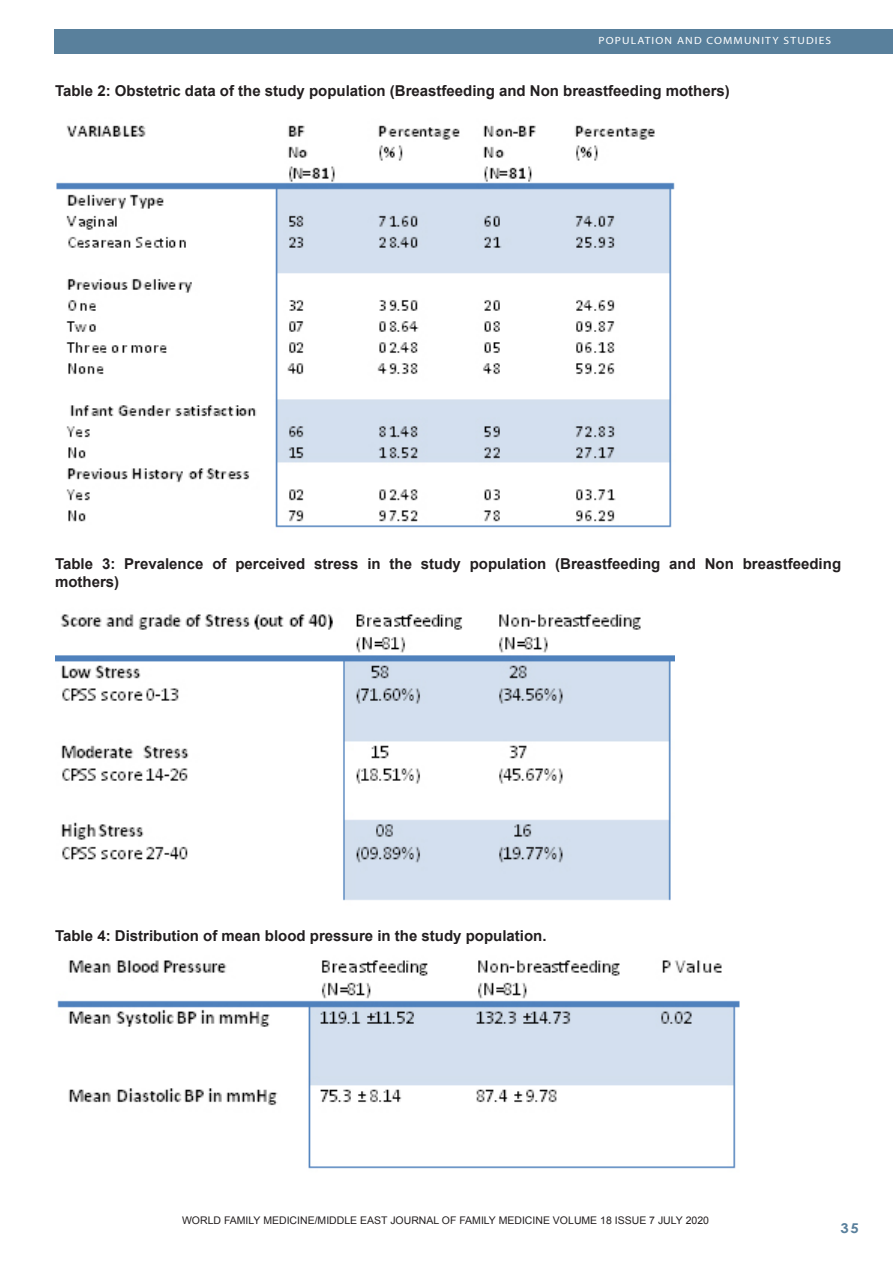
<style>
.page{position:relative;width:893px;height:1263px;background:#fff}
.page>*{position:absolute;margin:0;border:0;box-sizing:border-box;transform-origin:0 0}
.Footnote_Text{font:700 15px/18px "Arial";color:#231f20}
.t1{font:700 13.5px "Century Gothic";color:#59809c;scale:1.1 1}
.Footnote_Text-2{font:10.5px "Arial";color:#231f20}
.t2{font:10.5px "Myriad";letter-spacing:.1em;color:#fff;scale:1.1 1}
</style>
<div class="page">
<div style="left:54px;top:30px;width:839px;height:24px;background:#59809c"></div>
<img style="left:56px;top:125px;width:619px;height:403px">
<img style="left:55px;top:614px;width:620px;height:287px">
<img style="left:57px;top:960px;width:683px;height:209px">
<p class="t2" style="left:598px;top:35px;width:213px">POPULATION AND COMMUNITY STUDIES</p>
<p class="Footnote_Text" style="left:55px;top:83px;width:676px">Table 2: Obstetric data of the study population (Breastfeeding and Non breastfeeding mothers)</p>
<p class="Footnote_Text" style="left:55px;top:555px;width:787px">Table 3: Prevalence of perceived stress in the study population (Breastfeeding and Non breastfeeding mothers)</p>
<p class="Footnote_Text" style="left:55px;top:927px;width:493px">Table 4: Distribution of mean blood pressure in the study population.</p>
<p class="Footnote_Text-2" style="left:182px;top:1214px;width:528px">WORLD FAMILY MEDICINE/MIDDLE EAST JOURNAL OF FAMILY MEDICINE VOLUME 18 ISSUE 7 JULY 2020</p>
<p class="t1" style="left:840px;top:1218px;width:18px">35</p>
</div>
